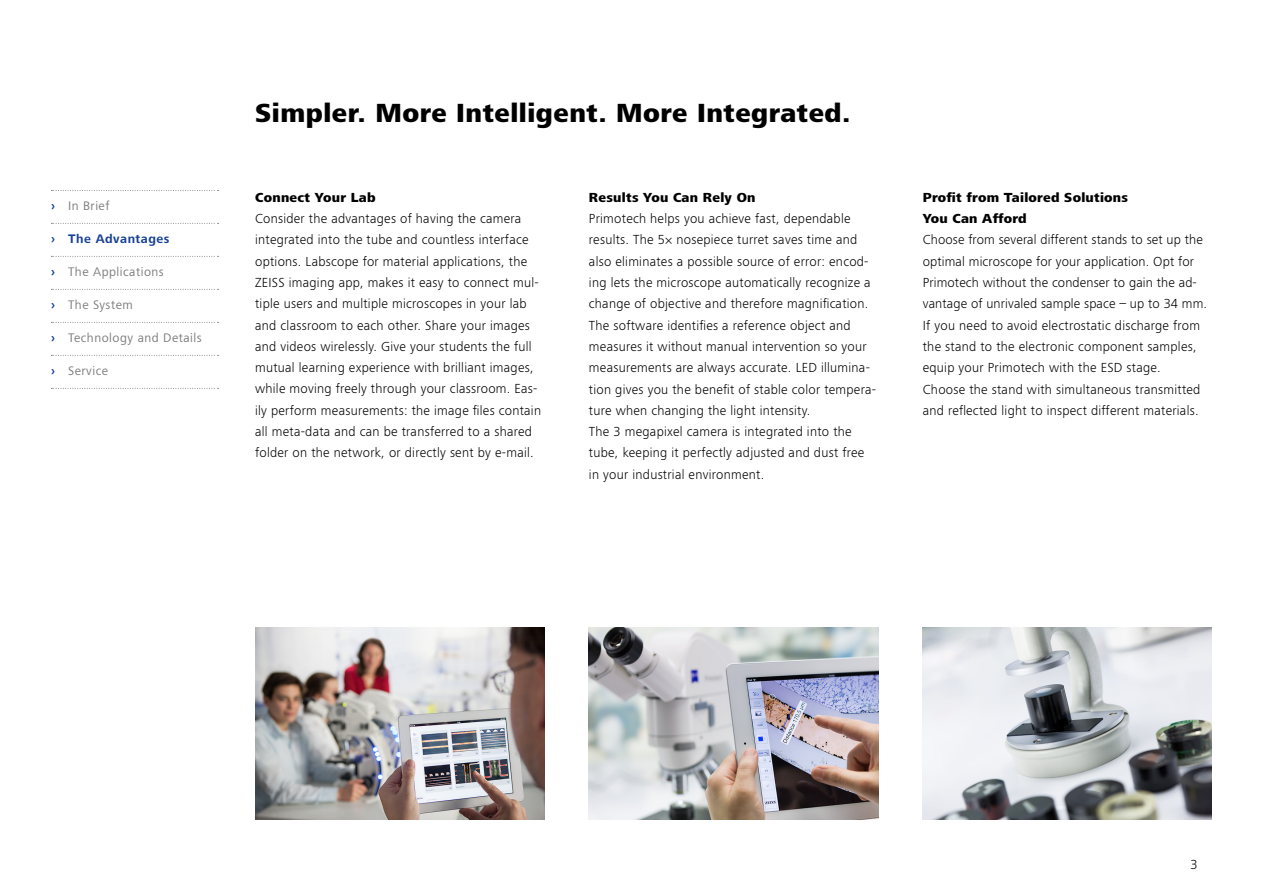
<style>
.page{position:relative;width:1263px;height:893px;background:#fff}
.page>*{position:absolute;margin:0;border:0;box-sizing:border-box;transform-origin:0 0}
.t1{font:800 27px "ZEISS Frutiger Next W1 G";letter-spacing:.02em;color:#000}
.t2{font:300 13.5px/21.3px "ZEISS Frutiger Next W1 G";letter-spacing:.02em;color:#000}
.t3{font:800 13.5px/21.3px "ZEISS Frutiger Next W1 G";letter-spacing:.02em;color:#000}
.t4{font:12.75px "ZEISS Frutiger Next W1 G";letter-spacing:.04em;color:#7c7b7b}
.t5{font:700 12.75px "ZEISS Frutiger Next W1 G";letter-spacing:.04em;color:#164194}
.s1{font-weight:700;color:#164194}
</style>
<div class="page">
<img style="left:255px;top:628px;width:289px;height:191px">
<img style="left:589px;top:628px;width:289px;height:191px">
<img style="left:923px;top:628px;width:289px;height:191px">
<svg style="left:51px;top:190px;width:168px;height:1px"></svg>
<svg style="left:51px;top:223px;width:168px;height:1px"></svg>
<svg style="left:51px;top:256px;width:168px;height:1px"></svg>
<svg style="left:51px;top:289px;width:168px;height:1px"></svg>
<svg style="left:51px;top:322px;width:168px;height:1px"></svg>
<svg style="left:51px;top:355px;width:168px;height:1px"></svg>
<svg style="left:51px;top:388px;width:168px;height:1px"></svg>
<p class="t4" style="left:51px;top:197px;width:60px"><span class="s1">›</span> In Brief</p>
<p class="t5" style="left:51px;top:230px;width:120px">› The Advantages</p>
<p class="t4" style="left:51px;top:263px;width:114px"><span class="s1">›</span> The Applications</p>
<p class="t4" style="left:51px;top:296px;width:83px"><span class="s1">›</span> The System</p>
<p class="t4" style="left:51px;top:329px;width:152px"><span class="s1">›</span> Technology and Details</p>
<p class="t4" style="left:51px;top:362px;width:59px"><span class="s1">›</span> Service</p>
<h1 class="t1" style="left:255px;top:93px;width:597px">Simpler. More Intelligent. More Integrated.</h1>
<p class="t3" style="left:255px;top:186px;width:122px">Connect Your Lab</p>
<p class="t2" style="left:255px;top:207px;width:287px">Consider the advantages of having the camera integrated into the tube and countless interface options. Labscope for material applications, the ZEISS imaging app, makes it easy to connect mul&shy;tiple users and multiple microscopes in your lab and classroom to each other. Share your images and videos wirelessly. Give your students the full mutual learning experience with brilliant images, while moving freely through your classroom. Eas&shy;ily perform measurements: the image files contain all meta-data and can be transferred to a shared folder on the network, or directly sent by e-mail.</p>
<p class="t3" style="left:589px;top:186px;width:168px">Results You Can Rely On</p>
<p class="t2" style="left:589px;top:207px;width:289px">Primotech helps you achieve fast, dependable results. The 5× nosepiece turret saves time and also eliminates a possible source of error: encod&shy;ing lets the microscope automatically recognize a change of objective and therefore magnification.<br>The software identifies a reference object and measures it without manual intervention so your measurements are always accurate. LED illumina&shy;tion gives you the benefit of stable color tempera&shy;ture when changing the light intensity.<br>The 3 megapixel camera is integrated into the tube, keeping it perfectly adjusted and dust free in your industrial environment.</p>
<p class="t3" style="left:923px;top:186px;width:207px">Profit from Tailored Solutions<br>You Can Afford</p>
<p class="t2" style="left:923px;top:228px;width:286px">Choose from several different stands to set up the optimal microscope for your application. Opt for Primotech without the condenser to gain the ad&shy;vantage of unrivaled sample space – up to 34 mm.<br>If you need to avoid electrostatic discharge from the stand to the electronic component samples, equip your Primotech with the ESD stage.<br>Choose the stand with simultaneous transmitted and reflected light to inspect different materials.</p>
<p class="t2" style="left:1190px;top:853px;width:9px">3</p>
</div>
